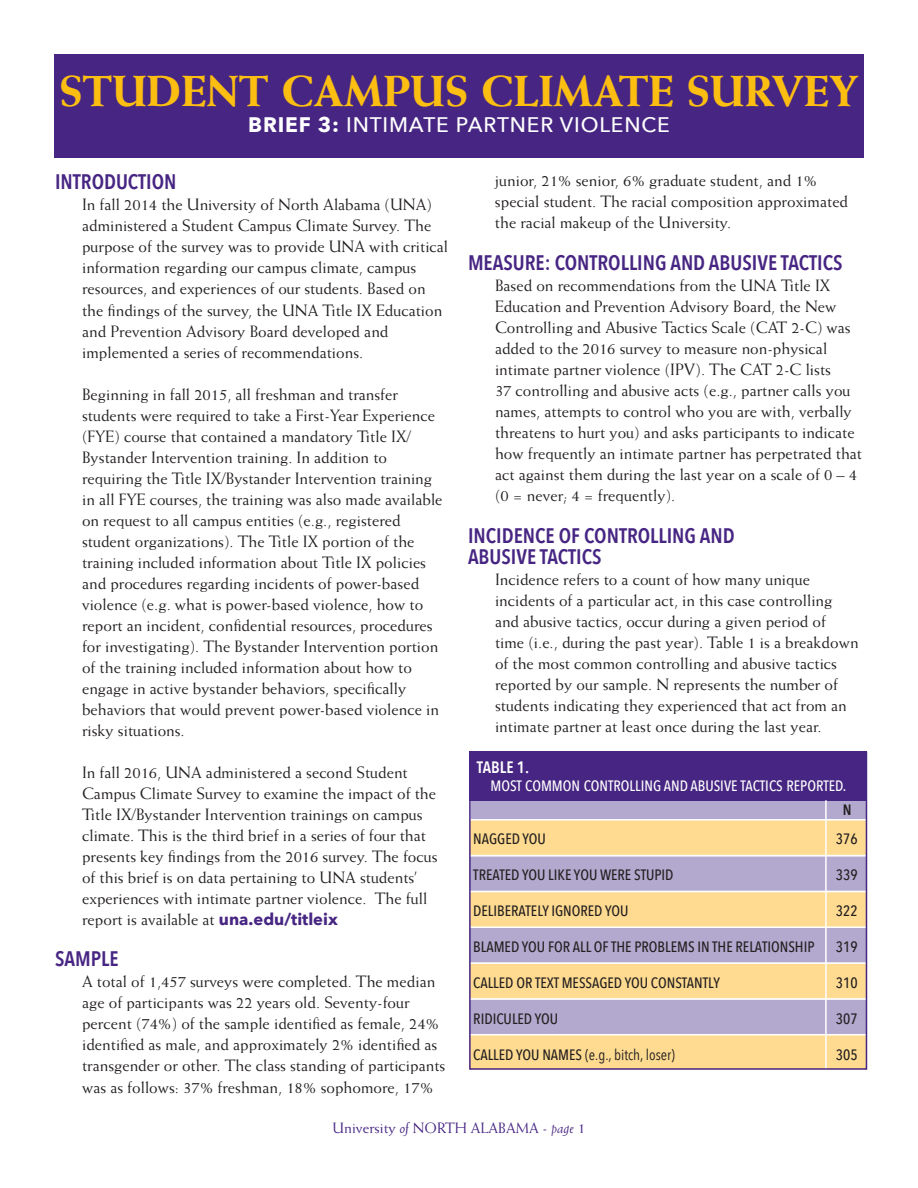
<style>
.page{position:relative;width:918px;height:1188px;background:#fff}
.page>*{position:absolute;margin:0;border:0;box-sizing:border-box;transform-origin:0 0}
.t1{font:800 43.5px "Weiss";color:#fdbe12}
.t2{font:600 21px/21px "Avenir Next Condensed";color:#472683}
.t3{font:500 21px "Avenir Next";letter-spacing:.04em;color:#fff}
.t4{font:16.5px/21px "Weiss";color:#231f20}
.t5{font:600 16.5px "Avenir Next Condensed";color:#fff}
.t6{font:500 15px "Avenir Next Condensed";color:#231f20}
.t7{font:500 15px "Avenir Next Condensed";color:#fff}
.t8{font:15px "Avenir Next Condensed";color:#231f20}
.t9{font:15px "Weiss";color:#472683}
.t10{font:600 15px "Avenir Next Condensed";color:#231f20}
.s1{font-weight:700}
.s2{font-family:"Avenir Next";font-weight:700;color:#472683}
.s3{font-weight:500}
.s4{font-style:italic}
</style>
<div class="page">
<div style="left:54px;top:54px;width:810px;height:104px;background:#472683"></div>
<div style="left:468px;top:1034px;width:400px;height:37px;background:#fedb90;border:2px solid #fff"></div>
<div style="left:469px;top:784px;width:399px;height:37px;background:#b3a8ce"></div>
<div style="left:468px;top:998px;width:401px;height:37px;background:#b3a8ce;border:2px solid #fff"></div>
<div style="left:468px;top:962px;width:401px;height:38px;background:#fedb90;border:2px solid #fff"></div>
<div style="left:468px;top:926px;width:401px;height:38px;background:#b3a8ce;border:2px solid #fff"></div>
<div style="left:468px;top:891px;width:401px;height:37px;background:#fedb90;border:2px solid #fff"></div>
<div style="left:468px;top:855px;width:401px;height:37px;background:#b3a8ce;border:2px solid #fff"></div>
<div style="left:468px;top:819px;width:401px;height:37px;background:#fedb90;border:2px solid #fff"></div>
<div style="left:469px;top:752px;width:398px;height:49px;background:#472683"></div>
<hr style="left:825px;top:800px;width:2px;height:270px;background:#fff">
<div style="left:469px;top:752px;width:398px;height:318px;border:2px solid #472683"></div>
<h1 class="t1" style="left:59px;top:65px;width:801px">STUDENT CAMPUS CLIMATE SURVEY</h1>
<p class="t3" style="left:248px;top:107px;width:423px"><span class="s1">BRIEF 3:</span> INTIMATE PARTNER VIOLENCE</p>
<p class="t2" style="left:55px;top:171px;width:123px">INTRODUCTION</p>
<p class="t4" style="left:82px;top:194px;width:368px">In fall 2014 the University of North Alabama (UNA) administered a Student Campus Climate Survey. The purpose of the survey was to provide UNA with critical information regarding our campus climate, campus resources, and experiences of our students. Based on the findings of the survey, the UNA Title IX Education and Prevention Advisory Board developed and implemented a series of recommendations.</p>
<p class="t4" style="left:82px;top:383px;width:362px">Beginning in fall 2015, all freshman and transfer students were required to take a First-Year Experience (FYE) course that contained a mandatory Title IX/ Bystander Intervention training. In addition to requiring the Title IX/Bystander Intervention training in all FYE courses, the training was also made available on request to all campus entities (e.g., registered student organizations). The Title IX portion of the training included information about Title IX policies and procedures regarding incidents of power-based violence (e.g. what is power-based violence, how to report an incident, confidential resources, procedures for investigating). The Bystander Intervention portion of the training included information about how to engage in active bystander behaviors, specifically behaviors that would prevent power-based violence in risky situations.</p>
<p class="t4" style="left:82px;top:761px;width:357px">In fall 2016, UNA administered a second Student Campus Climate Survey to examine the impact of the Title IX/Bystander Intervention trainings on campus climate. This is the third brief in a series of four that presents key findings from the 2016 survey. The focus of this brief is on data pertaining to UNA students’ experiences with intimate partner violence. The full report is available at <span class="s2">una.edu/titleix</span></p>
<p class="t2" style="left:55px;top:948px;width:65px">SAMPLE</p>
<p class="t4" style="left:82px;top:971px;width:365px">A total of 1,457 surveys were completed. The median age of participants was 22 years old. Seventy-four percent (74%) of the sample identified as female, 24% identified as male, and approximately 2% identified as transgender or other. The class standing of participants was as follows: 37% freshman, 18% sophomore, 17%</p>
<p class="t4" style="left:495px;top:169px;width:355px">junior, 21% senior, 6% graduate student, and 1% special student. The racial composition approximated the racial makeup of the University.</p>
<p class="t2" style="left:468px;top:251px;width:376px">MEASURE: CONTROLLING AND ABUSIVE TACTICS</p>
<p class="t4" style="left:495px;top:274px;width:369px">Based on recommendations from the UNA Title IX Education and Prevention Advisory Board, the New Controlling and Abusive Tactics Scale (CAT 2-C) was added to the 2016 survey to measure non-physical intimate partner violence (IPV). The CAT 2-C lists<br>37 controlling and abusive acts (e.g., partner calls you names, attempts to control who you are with, verbally threatens to hurt you) and asks participants to indicate how frequently an intimate partner has perpetrated that act against them during the last year on a scale of 0 – 4 (0 = never; 4 = frequently).</p>
<p class="t2" style="left:468px;top:524px;width:268px">INCIDENCE OF CONTROLLING AND<br>ABUSIVE TACTICS</p>
<p class="t4" style="left:495px;top:568px;width:365px">Incidence refers to a count of how many unique incidents of a particular act, in this case controlling and abusive tactics, occur during a given period of time (i.e., during the past year). Table 1 is a breakdown of the most common controlling and abusive tactics reported by our sample. N represents the number of students indicating they experienced that act from an intimate partner at least once during the last year.</p>
<p class="t5" style="left:477px;top:753px;width:54px">TABLE 1.</p>
<p class="t7" style="left:490px;top:777px;width:357px">MOST COMMON CONTROLLING AND ABUSIVE TACTICS REPORTED.</p>
<p class="t10" style="left:843px;top:796px;width:10px">N</p>
<p class="t6" style="left:473px;top:829px;width:74px">NAGGED YOU</p>
<p class="t6" style="left:836px;top:829px;width:23px">376</p>
<p class="t6" style="left:473px;top:865px;width:202px">TREATED YOU LIKE YOU WERE STUPID</p>
<p class="t6" style="left:836px;top:865px;width:23px">339</p>
<p class="t6" style="left:473px;top:901px;width:157px">DELIBERATELY IGNORED YOU</p>
<p class="t6" style="left:836px;top:901px;width:23px">322</p>
<p class="t6" style="left:473px;top:937px;width:343px">BLAMED YOU FOR ALL OF THE PROBLEMS IN THE RELATIONSHIP</p>
<p class="t6" style="left:836px;top:937px;width:23px">319</p>
<p class="t6" style="left:473px;top:973px;width:248px">CALLED OR TEXT MESSAGED YOU CONSTANTLY</p>
<p class="t6" style="left:836px;top:973px;width:23px">310</p>
<p class="t6" style="left:473px;top:1009px;width:86px">RIDICULED YOU</p>
<p class="t6" style="left:836px;top:1009px;width:23px">307</p>
<p class="t8" style="left:473px;top:1042px;width:203px"><span class="s3">CALLED YOU NAMES</span> (e.g., bitch, loser)</p>
<p class="t6" style="left:836px;top:1045px;width:23px">305</p>
<p class="t9" style="left:333px;top:1119px;width:254px">University <span class="s4">of</span> NORTH ALABAMA - <span class="s4">page</span> 1</p>
</div>
